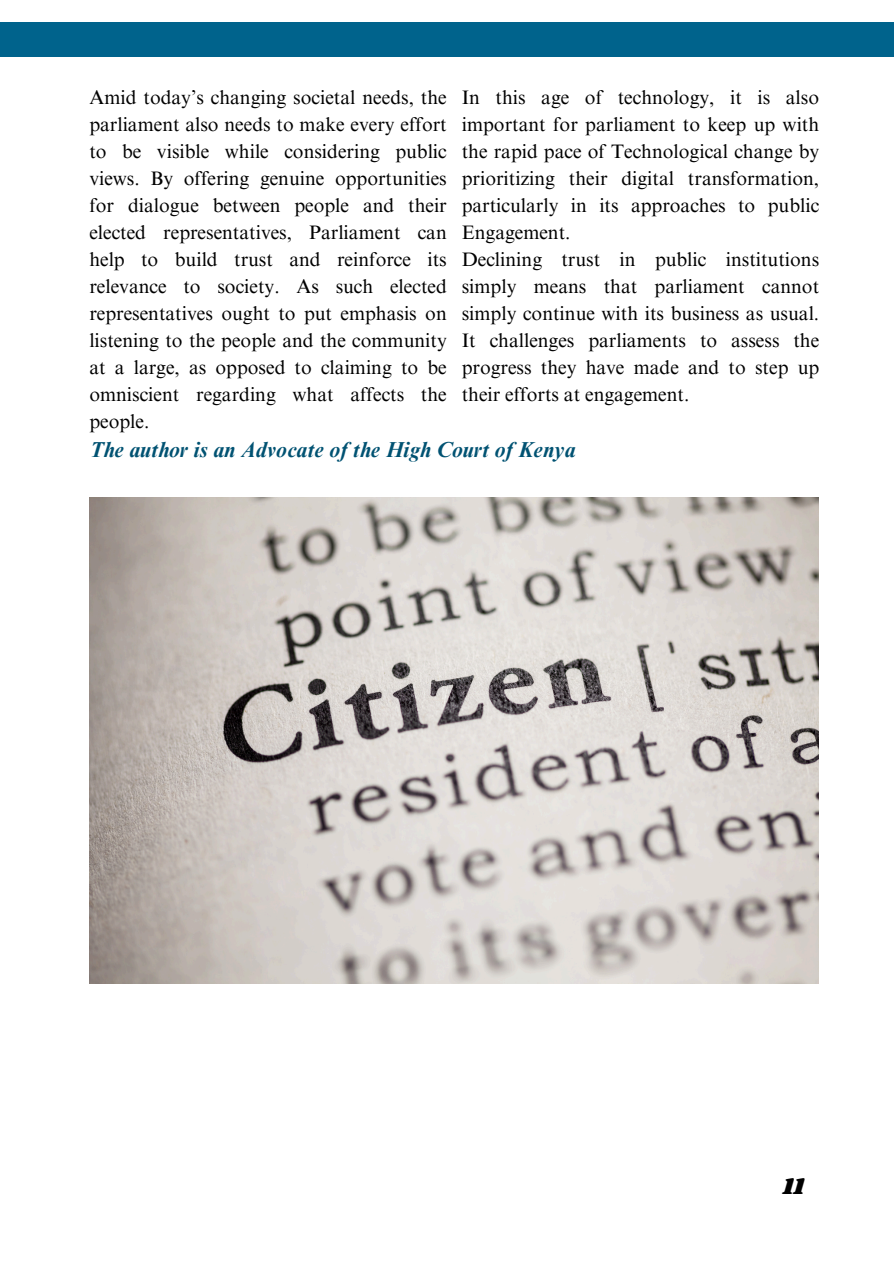
<style>
.page{position:relative;width:894px;height:1264px;background:#fff}
.page>*{position:absolute;margin:0;border:0;box-sizing:border-box;transform-origin:0 0}
.t1{font:23.7px "Shrikhand";color:#000}
.t2{font:italic 700 21.6px "Times NRMT Pro";color:#005272}
.t3{font:19.5px/27px "Times NRMT Pro";color:#000;text-align:justify}
</style>
<div class="page">
<div style="left:0;top:22px;width:893px;height:35px;background:#00638c"></div>
<img style="left:89px;top:497px;width:729px;height:486px">
<p class="t3" style="left:89px;top:86px;width:359px">Amid today’s changing societal needs, the parliament also needs to make every effort to be visible while considering public views. By offering genuine opportunities for dialogue between people and their elected representatives, Parliament can help to build trust and reinforce its relevance to society. As such elected representatives ought to put emphasis on listening to the people and the community at a large, as opposed to claiming to be omniscient regarding what affects the people.</p>
<h1 class="t3" style="left:461px;top:86px;width:359px">In this age of technology, it is also important for parliament to keep up with the rapid pace of Technological change by prioritizing their digital transformation, particularly in its approaches to public Engagement.</h1>
<p class="t3" style="left:461px;top:248px;width:359px">Declining trust in public institutions simply means that parliament cannot simply continue with its business as usual.<br>It challenges parliaments to assess the progress they have made and to step up their efforts at engagement.</p>
<p class="t2" style="left:89px;top:441px;width:487px">The author is an Advocate of the High Court of Kenya</p>
<p class="t1" style="left:782px;top:1169px;width:23px">11</p>
</div>
